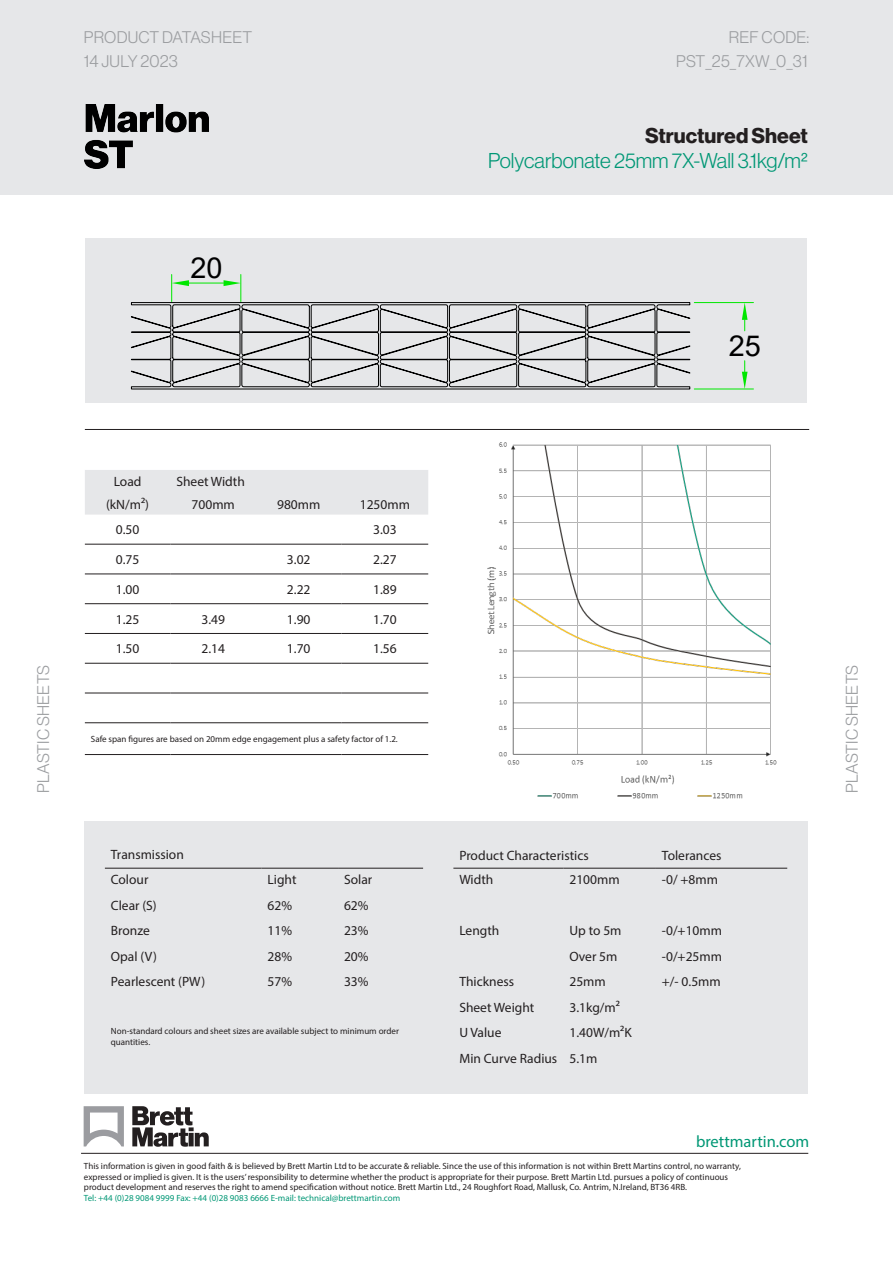
<style>
.page{position:relative;width:893px;height:1263px;background:#fff}
.page>*{position:absolute;margin:0;border:0;box-sizing:border-box;transform-origin:0 0}
.t1{font:28.8px "Arial";color:#000}
.t2{font:21px "N Haas Grotesk DS Pro 45 Lt";color:#009775}
.t3{font:21px "N Haas Grotesk DS Pro 75 Bd";color:#231f20}
.t4{font:16.5px "N Haas Grotesk DS Pro 45 Lt";letter-spacing:.015em;color:#9b9da0}
.t5{font:16.5px "Myriad Pro";color:#009775}
.Span_Header{font:13.5px "Myriad Pro";color:#231f20}
.Span_Body{font:13.5px "Myriad Pro";color:#231f20}
.Span_Footer{font:9px/10.8px "Myriad Pro";color:#231f20}
.t6{font:9px "Myriad Pro";color:#009775}
</style>
<div class="page">
<div style="left:0;top:0;width:893px;height:195px;background:#e6e7e9"></div>
<img style="left:84px;top:104px;width:124px;height:64px">
<hr style="left:81px;top:1153px;width:727px;height:1px;background:#231f20">
<svg style="left:132px;top:1106px;width:77px;height:41px"></svg>
<svg style="left:84px;top:1106px;width:40px;height:40px"></svg>
<div style="left:85px;top:239px;width:722px;height:164px;background:#e6e7e9"></div>
<div style="left:85px;top:821px;width:723px;height:272px;background:#e6e7e9"></div>
<hr style="left:105px;top:868px;width:156px;height:1px;background:#231f20">
<hr style="left:261px;top:868px;width:77px;height:1px;background:#231f20">
<hr style="left:338px;top:868px;width:85px;height:1px;background:#231f20">
<hr style="left:453px;top:868px;width:110px;height:1px;background:#231f20">
<hr style="left:563px;top:868px;width:93px;height:1px;background:#231f20">
<hr style="left:656px;top:868px;width:131px;height:1px;background:#231f20">
<svg style="left:131px;top:302px;width:560px;height:87px"></svg>
<svg style="left:171px;top:274px;width:71px;height:28px"></svg>
<svg style="left:380px;top:304px;width:276px;height:83px"></svg>
<hr style="left:694px;top:389px;width:59px;height:1px;background:#0f0">
<hr style="left:694px;top:302px;width:59px;height:1px;background:#0f0">
<svg style="left:742px;top:303px;width:6px;height:86px"></svg>
<div style="left:85px;top:470px;width:343px;height:45px;background:#e6e7e9"></div>
<hr style="left:85px;top:544px;width:85px;height:1px;background:#231f20">
<hr style="left:170px;top:544px;width:86px;height:1px;background:#231f20">
<hr style="left:256px;top:544px;width:86px;height:1px;background:#231f20">
<hr style="left:342px;top:544px;width:86px;height:1px;background:#231f20">
<hr style="left:85px;top:574px;width:85px;height:1px;background:#231f20">
<hr style="left:170px;top:574px;width:86px;height:1px;background:#231f20">
<hr style="left:256px;top:574px;width:86px;height:1px;background:#231f20">
<hr style="left:342px;top:574px;width:86px;height:1px;background:#231f20">
<hr style="left:85px;top:603px;width:85px;height:1px;background:#231f20">
<hr style="left:170px;top:603px;width:86px;height:1px;background:#231f20">
<hr style="left:256px;top:603px;width:86px;height:1px;background:#231f20">
<hr style="left:342px;top:603px;width:86px;height:1px;background:#231f20">
<hr style="left:85px;top:633px;width:85px;height:1px;background:#231f20">
<hr style="left:170px;top:633px;width:86px;height:1px;background:#231f20">
<hr style="left:256px;top:633px;width:86px;height:1px;background:#231f20">
<hr style="left:342px;top:633px;width:86px;height:1px;background:#231f20">
<hr style="left:85px;top:663px;width:85px;height:1px;background:#231f20">
<hr style="left:170px;top:663px;width:86px;height:1px;background:#231f20">
<hr style="left:256px;top:663px;width:86px;height:1px;background:#231f20">
<hr style="left:342px;top:663px;width:86px;height:1px;background:#231f20">
<hr style="left:85px;top:693px;width:85px;height:1px;background:#231f20">
<hr style="left:170px;top:693px;width:86px;height:1px;background:#231f20">
<hr style="left:256px;top:693px;width:86px;height:1px;background:#231f20">
<hr style="left:342px;top:693px;width:86px;height:1px;background:#231f20">
<hr style="left:85px;top:722px;width:85px;height:1px;background:#231f20">
<hr style="left:170px;top:722px;width:86px;height:1px;background:#231f20">
<hr style="left:256px;top:722px;width:86px;height:1px;background:#231f20">
<hr style="left:342px;top:722px;width:86px;height:1px;background:#231f20">
<hr style="left:85px;top:754px;width:85px;height:1px;background:#231f20">
<hr style="left:170px;top:754px;width:86px;height:1px;background:#231f20">
<hr style="left:256px;top:754px;width:86px;height:1px;background:#231f20">
<hr style="left:342px;top:754px;width:86px;height:1px;background:#231f20">
<hr style="left:85px;top:429px;width:724px;height:1px;background:#231f20">
<img style="left:487px;top:442px;width:290px;height:357px">
<h3 class="t4" style="left:84px;top:28px;width:170px">PRODUCT DATASHEET</h3>
<h3 class="t4" style="left:729px;top:28px;width:82px">REF CODE:</h3>
<h3 class="t4" style="left:84px;top:52px;width:96px">14 JULY 2023</h3>
<h1 class="t1" style="left:190px;top:248px;width:34px">20</h1>
<p class="Span_Header" style="left:114px;top:473px;width:29px">Load</p>
<p class="Span_Header" style="left:176px;top:473px;width:70px">Sheet Width</p>
<p class="Span_Header" style="left:106px;top:496px;width:44px">(kN/m²)</p>
<p class="Span_Header" style="left:192px;top:496px;width:45px">700mm</p>
<p class="Span_Header" style="left:277px;top:496px;width:45px">980mm</p>
<p class="Span_Header" style="left:360px;top:496px;width:52px">1250mm</p>
<p class="Span_Body" style="left:116px;top:521px;width:25px">0.50</p>
<p class="Span_Body" style="left:373px;top:521px;width:25px">3.03</p>
<p class="Span_Body" style="left:116px;top:551px;width:25px">0.75</p>
<p class="Span_Body" style="left:287px;top:551px;width:25px">3.02</p>
<p class="Span_Body" style="left:373px;top:551px;width:25px">2.27</p>
<p class="Span_Body" style="left:116px;top:581px;width:25px">1.00</p>
<p class="Span_Body" style="left:287px;top:581px;width:25px">2.22</p>
<p class="Span_Body" style="left:373px;top:581px;width:25px">1.89</p>
<p class="Span_Body" style="left:116px;top:611px;width:25px">1.25</p>
<p class="Span_Body" style="left:201px;top:611px;width:25px">3.49</p>
<p class="Span_Body" style="left:287px;top:611px;width:25px">1.90</p>
<p class="Span_Body" style="left:373px;top:611px;width:25px">1.70</p>
<p class="Span_Body" style="left:116px;top:640px;width:25px">1.50</p>
<p class="Span_Body" style="left:201px;top:640px;width:25px">2.14</p>
<p class="Span_Body" style="left:287px;top:640px;width:25px">1.70</p>
<p class="Span_Body" style="left:373px;top:640px;width:25px">1.56</p>
<p class="t4" style="left:676px;top:52px;width:133px">PST_25_7XW_0_31</p>
<p class="t3" style="left:645px;top:123px;width:164px">Structured Sheet</p>
<p class="t2" style="left:488px;top:149px;width:321px">Polycarbonate 25mm 7X-Wall 3.1kg/m²</p>
<h1 class="t1" style="left:729px;top:326px;width:34px">25</h1>
<h3 class="t4" style="left:34px;top:793px;width:129px;rotate:-90deg">PLASTIC SHEETS</h3>
<h3 class="t4" style="left:843px;top:793px;width:129px;rotate:-90deg">PLASTIC SHEETS</h3>
<p class="Span_Footer" style="left:91px;top:733px;width:308px">Safe span figures are based on 20mm edge engagement plus a safety factor of 1.2.</p>
<p class="Span_Header" style="left:111px;top:846px;width:74px">Transmission</p>
<p class="Span_Header" style="left:111px;top:871px;width:39px">Colour</p>
<p class="Span_Header" style="left:267px;top:872px;width:30px">Light</p>
<p class="Span_Header" style="left:344px;top:871px;width:30px">Solar</p>
<p class="Span_Header" style="left:111px;top:897px;width:47px">Clear (S)</p>
<p class="Span_Header" style="left:267px;top:897px;width:26px">62%</p>
<p class="Span_Header" style="left:344px;top:897px;width:26px">62%</p>
<p class="Span_Header" style="left:111px;top:922px;width:40px">Bronze</p>
<p class="Span_Header" style="left:267px;top:922px;width:26px">11%</p>
<p class="Span_Header" style="left:344px;top:922px;width:26px">23%</p>
<p class="Span_Header" style="left:111px;top:948px;width:48px">Opal (V)</p>
<p class="Span_Header" style="left:267px;top:948px;width:26px">28%</p>
<p class="Span_Header" style="left:344px;top:948px;width:26px">20%</p>
<p class="Span_Header" style="left:111px;top:973px;width:96px">Pearlescent (PW)</p>
<p class="Span_Header" style="left:267px;top:973px;width:26px">57%</p>
<p class="Span_Header" style="left:344px;top:973px;width:26px">33%</p>
<p class="Span_Footer" style="left:111px;top:1025px;width:290px">Non-standard colours and sheet sizes are available subject to minimum order quantities.</p>
<p class="Span_Header" style="left:459px;top:848px;width:131px">Product Characteristics</p>
<p class="Span_Header" style="left:662px;top:848px;width:61px">Tolerances</p>
<p class="Span_Header" style="left:459px;top:871px;width:35px">Width</p>
<p class="Span_Header" style="left:569px;top:871px;width:52px">2100mm</p>
<p class="Span_Header" style="left:662px;top:871px;width:58px">-0/ +8mm</p>
<p class="Span_Header" style="left:459px;top:922px;width:41px">Length</p>
<p class="Span_Header" style="left:569px;top:922px;width:54px">Up to 5m</p>
<p class="Span_Header" style="left:662px;top:922px;width:62px">-0/+10mm</p>
<p class="Span_Header" style="left:569px;top:948px;width:50px">Over 5m</p>
<p class="Span_Header" style="left:662px;top:948px;width:62px">-0/+25mm</p>
<p class="Span_Header" style="left:459px;top:973px;width:56px">Thickness</p>
<p class="Span_Header" style="left:569px;top:973px;width:38px">25mm</p>
<p class="Span_Header" style="left:662px;top:973px;width:60px">+/- 0.5mm</p>
<p class="Span_Header" style="left:459px;top:999px;width:76px">Sheet Weight</p>
<p class="Span_Header" style="left:569px;top:999px;width:52px">3.1kg/m²</p>
<p class="Span_Header" style="left:459px;top:1024px;width:44px">U Value</p>
<p class="Span_Header" style="left:569px;top:1024px;width:64px">1.40W/m²K</p>
<p class="Span_Header" style="left:459px;top:1050px;width:99px">Min Curve Radius</p>
<p class="Span_Header" style="left:569px;top:1050px;width:29px">5.1m</p>
<h3 class="t5" style="left:696px;top:1131px;width:115px">brettmartin.com</h3>
<p class="Span_Footer" style="left:84px;top:1160px;width:658px">This information is given in good faith &amp; is believed by Brett Martin Ltd to be accurate &amp; reliable. Since the use of this information is not within Brett Martins control, no warranty, expressed or implied is given. It is the users’ responsibility to determine whether the product is appropriate for their purpose. Brett Martin Ltd. pursues a policy of continuous product development and reserves the right to amend specification without notice. Brett Martin Ltd., 24 Roughfort Road, Mallusk, Co. Antrim, N.Ireland, BT36 4RB.</p>
<p class="t6" style="left:84px;top:1193px;width:318px">Tel: +44 (0)28 9084 9999 Fax: +44 (0)28 9083 6666 E-mail: technical@brettmartin.com</p>
</div>
